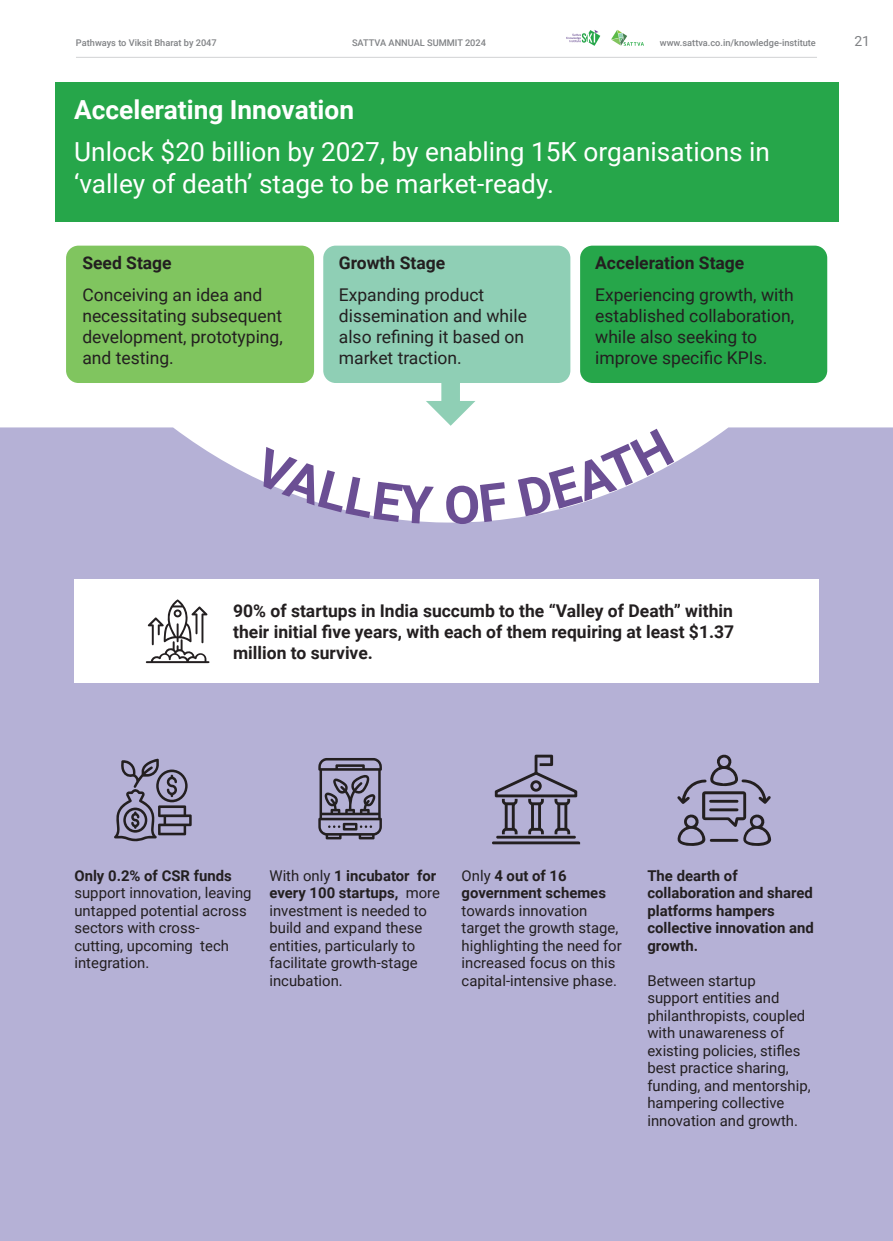
<style>
.page{position:relative;width:893px;height:1241px;background:#fff}
.page>*{position:absolute;margin:0;border:0;box-sizing:border-box;transform-origin:0 0}
.t1{font:26.25px/31.8px "Roboto";color:#fff}
.t2{font:700 26.25px "Roboto";color:#fff}
.t3{font:17.5px/21px "Roboto";color:#231f20}
.t4{font:700 17.5px/21px "Roboto";color:#231f20;text-align:justify}
.t5{font:14.88px/17.5px "Roboto";color:#231f20}
.t6{font:700 14.88px/17.5px "Roboto";color:#231f20}
.t7{font:14px "Roboto";color:#808285}
.t8{font:500 9.28px "Roboto";color:#808285}
.s1{font-weight:700}
</style>
<div class="page">
<hr style="left:76px;top:57px;width:741px;height:1px;background:#d1d2d4">
<svg style="left:611px;top:30px;width:33px;height:16px"></svg>
<svg style="left:566px;top:30px;width:34px;height:16px"></svg>
<div style="left:55px;top:82px;width:783px;height:139px;background:#26a64a"></div>
<svg style="left:426px;top:383px;width:49px;height:42px"></svg>
<div style="left:0;top:427px;width:893px;height:813px;background:#b5b1d6"></div>
<div style="left:66px;top:245px;width:248px;height:138px;background:#80c55f;border-radius:12px"></div>
<div style="left:323px;top:245px;width:247px;height:138px;background:#8fcfb5;border-radius:12px"></div>
<div style="left:580px;top:245px;width:247px;height:138px;background:#26a64a;border-radius:12px"></div>
<div style="left:74px;top:579px;width:745px;height:104px;background:#fff"></div>
<svg style="left:146px;top:599px;width:63px;height:64px"></svg>
<svg style="left:114px;top:758px;width:78px;height:83px;background:#8d89a5"></svg>
<svg style="left:318px;top:757px;width:64px;height:82px;background:#7d7991"></svg>
<svg style="left:492px;top:754px;width:88px;height:90px;background:#918da9"></svg>
<svg style="left:677px;top:754px;width:94px;height:92px;background:#9793b0"></svg>
<svg style="left:252px;top:446px;width:182px;height:78px"></svg>
<svg style="left:445px;top:482px;width:63px;height:42px"></svg>
<svg style="left:518px;top:428px;width:156px;height:88px"></svg>
<p class="t8" style="left:76px;top:36px;width:142px">Pathways to Viksit Bharat by 2047</p>
<p class="t8" style="left:352px;top:36px;width:135px">SATTVA ANNUAL SUMMIT 2024</p>
<p class="t8" style="left:660px;top:36px;width:157px">www.sattva.co.in/knowledge-institute</p>
<p class="t7" style="left:854px;top:31px;width:17px">21</p>
<p class="t2" style="left:74px;top:91px;width:281px">Accelerating Innovation</p>
<p class="t1" style="left:74px;top:135px;width:697px">Unlock $20 billion by 2027, by enabling 15K organisations in ‘valley of death’ stage to be market-ready.</p>
<p class="t4" style="left:82px;top:251px;width:91px">Seed Stage</p>
<p class="t3" style="left:82px;top:283px;width:202px">Conceiving an idea and necessitating subsequent development, prototyping, and testing.</p>
<p class="t4" style="left:339px;top:251px;width:108px">Growth Stage</p>
<p class="t3" style="left:339px;top:283px;width:190px">Expanding product dissemination and while also refining it based on market traction.</p>
<p class="t4" style="left:595px;top:251px;width:151px">Acceleration Stage</p>
<p class="t3" style="left:595px;top:283px;width:201px">Experiencing growth, with established collaboration, while also seeking to improve specific KPIs.</p>
<p class="t4" style="left:233px;top:599px;width:503px">90% of startups in India succumb to the “Valley of Death” within their initial five years, with each of them requiring at least $1.37 million to survive.</p>
<p class="t5" style="left:74px;top:866px;width:179px"><span class="s1">Only 0.2% of CSR funds </span>support innovation, leaving untapped potential across sectors with cross&shy;cutting, upcoming tech integration.</p>
<p class="t5" style="left:269px;top:866px;width:172px">With only <span class="s1">1 incubator for every 100 startups,</span> more investment is needed to build and expand these entities, particularly to facilitate growth-stage incubation.</p>
<p class="t5" style="left:462px;top:866px;width:162px">Only <span class="s1">4 out of 16 government schemes </span>towards innovation target the growth stage, highlighting the need for increased focus on this capital-intensive phase.</p>
<p class="t6" style="left:647px;top:866px;width:168px">The dearth of collaboration and shared platforms hampers collective innovation and growth.</p>
<p class="t5" style="left:647px;top:971px;width:165px">Between startup support entities and philanthropists, coupled with unawareness of existing policies, stifles best practice sharing, funding, and mentorship, hampering collective innovation and growth.</p>
</div>
